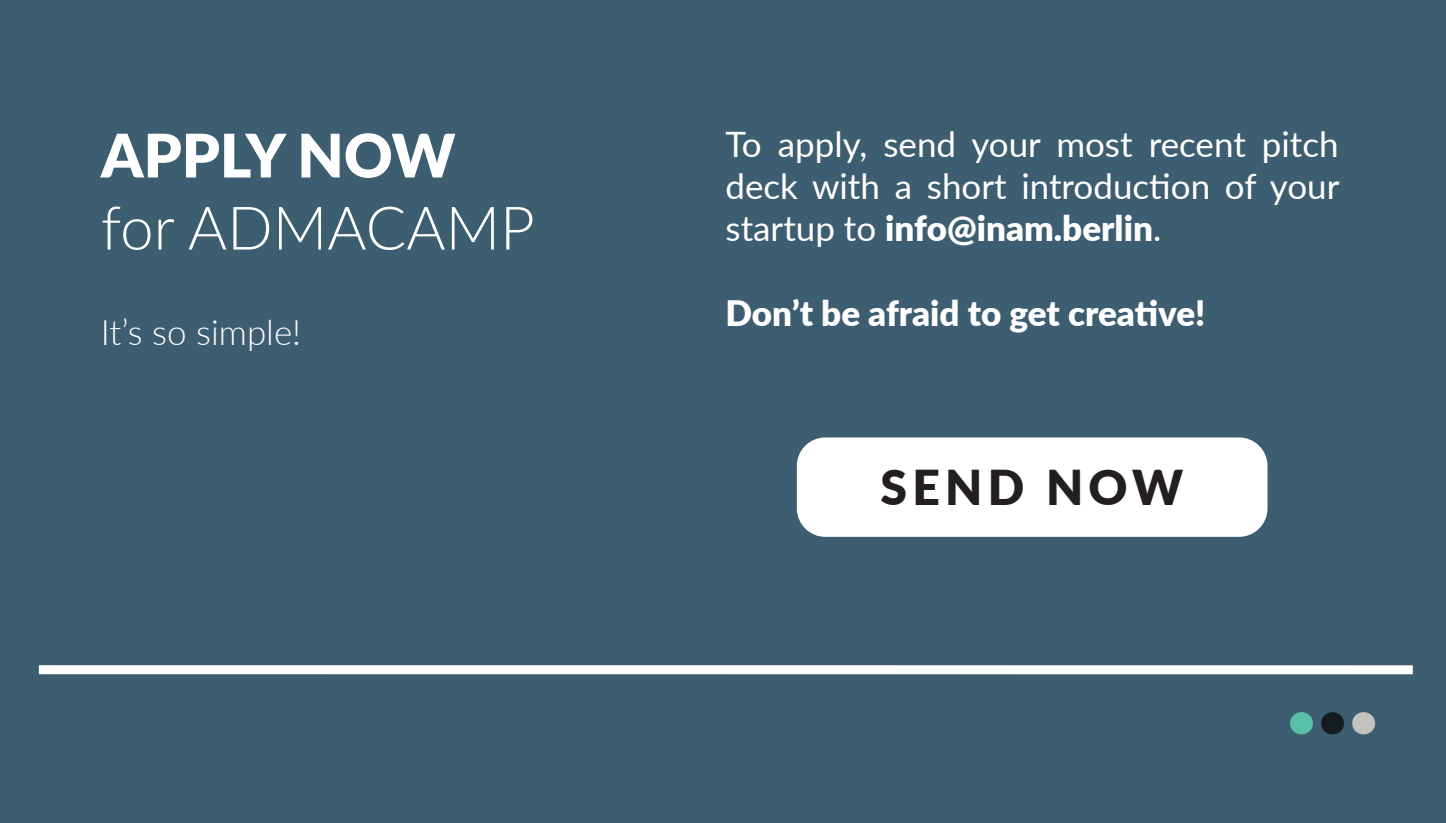
<style>
.page{position:relative;width:1446px;height:823px;background:#fff}
.page>*{position:absolute;margin:0;border:0;box-sizing:border-box;transform-origin:0 0}
.t1{font:900 130px "Lato";color:#5abfa7}
.t2{font:300 60px "Lato";color:#fff}
.t3{font:900 60px "Lato";color:#fff}
.t4{font:900 48px "Lato";letter-spacing:.11em;color:#231f20}
.t5{font:35px/42px "Lato";color:#fff;text-align:justify}
.t6{font:900 35px "Lato";letter-spacing:-.005em;color:#fff}
.t7{font:300 35px "Lato";color:#fff}
.s1{font-weight:900}
.s2{color:#141c20}
.s3{color:#c4c2c1}
</style>
<div class="page">
<div style="left:0;top:0;width:1446px;height:822px;background:#3d5d71"></div>
<div style="left:39px;top:664px;width:1374px;height:10px;background:#fff"></div>
<div style="left:797px;top:437px;width:470px;height:99px;background:#fff;border-radius:28px"></div>
<h2 class="t3" style="left:101px;top:110px;width:356px">APPLY NOW</h2>
<h2 class="t2" style="left:101px;top:186px;width:435px">for ADMACAMP</h2>
<p class="t7" style="left:101px;top:308px;width:202px">It’s so simple!</p>
<p class="t5" style="left:725px;top:122px;width:615px">To apply, send your most recent pitch deck with a short introduction of your startup to <span class="s1">info@inam.berlin</span>.</p>
<p class="t6" style="left:725px;top:286px;width:481px">Don’t be afraid to get creative!</p>
<h3 class="t4" style="left:880px;top:451px;width:304px">SEND NOW</h3>
<h1 class="t1" style="left:1286px;top:587px;width:95px">.<span class="s2">.</span><span class="s3">.</span></h1>
</div>
